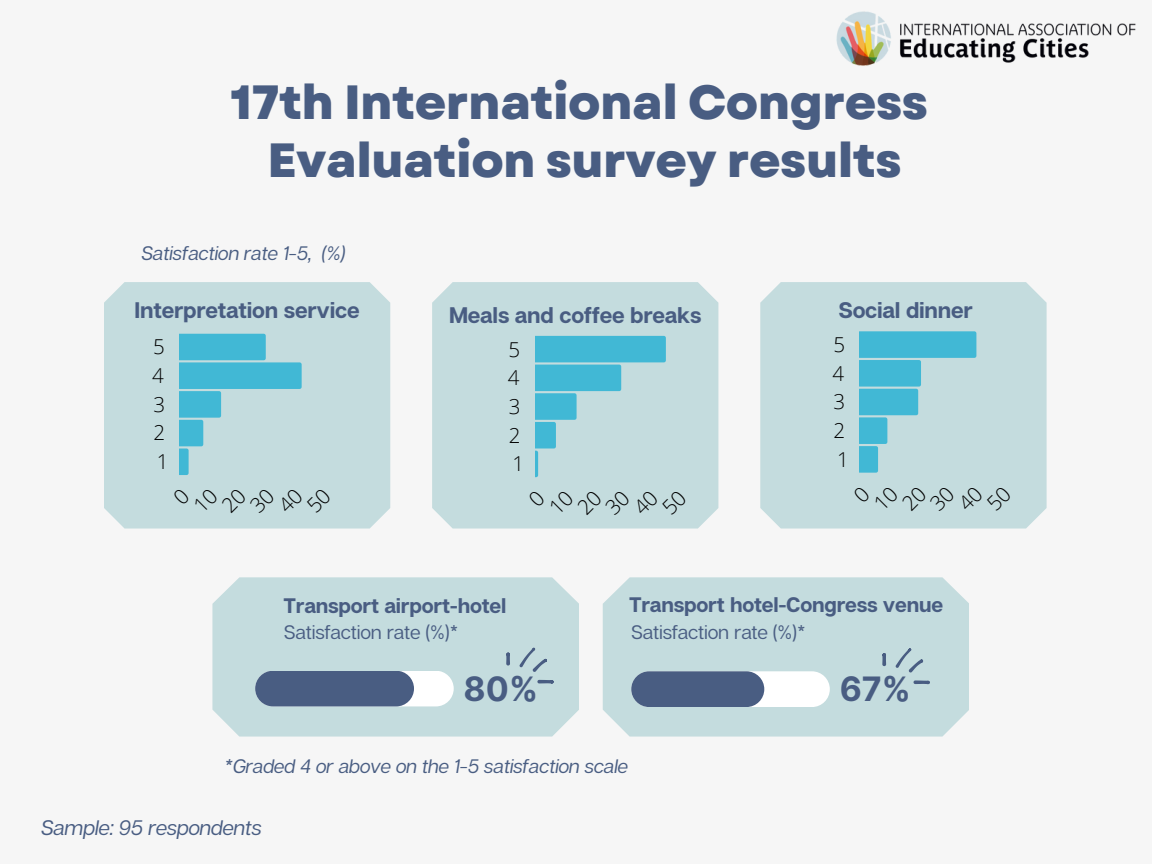
<style>
.page{position:relative;width:1152px;height:864px;background:#f6f6f6}
.page>*{position:absolute;margin:0;border:0;box-sizing:border-box;transform-origin:0 0}
.t1{font:800 48px/57.3px "Garet";letter-spacing:-.01em;color:#495d82;text-align:center}
.t2{font:700 33.6px "Inter";color:#495d82}
.t3{font:700 22.5px "Articulat CF";letter-spacing:-.01em;color:#495d82}
.t4{font:700 21px "Articulat CF";letter-spacing:-.01em;color:#495d82}
.t5{font:italic 21px "Articulat CF";letter-spacing:-.01em;color:#495d82}
.t6{font:300 20.55px/28.7px "Open Sans";color:#000}
.t7{font:italic 19.5px "Articulat CF";letter-spacing:-.01em;color:#495d82}
.t8{font:19.5px "Articulat CF";letter-spacing:-.01em;color:#495d82}
</style>
<div class="page">
<div style="left:104px;top:282px;width:286px;height:247px;background:#c4dcde"></div>
<svg style="left:180px;top:334px;width:122px;height:141px"></svg>
<img style="left:836px;top:11px;width:300px;height:55px">
<div style="left:212px;top:577px;width:367px;height:160px;background:#c4dcde"></div>
<div style="left:432px;top:282px;width:286px;height:247px;background:#c4dcde"></div>
<svg style="left:535px;top:336px;width:131px;height:141px"></svg>
<div style="left:760px;top:282px;width:286px;height:247px;background:#c4dcde"></div>
<svg style="left:860px;top:331px;width:116px;height:142px"></svg>
<div style="left:255px;top:671px;width:199px;height:35px;background:#fff;border-radius:18px"></div>
<div style="left:255px;top:671px;width:159px;height:35px;background:#495d82;border-radius:18px"></div>
<svg style="left:506px;top:653px;width:4px;height:13px"></svg>
<svg style="left:520px;top:648px;width:27px;height:24px"></svg>
<svg style="left:537px;top:680px;width:17px;height:4px"></svg>
<div style="left:603px;top:577px;width:366px;height:160px;background:#c4dcde"></div>
<div style="left:631px;top:671px;width:199px;height:36px;background:#fff;border-radius:18px"></div>
<div style="left:631px;top:671px;width:133px;height:36px;background:#495d82;border-radius:18px"></div>
<svg style="left:882px;top:653px;width:4px;height:13px"></svg>
<svg style="left:896px;top:648px;width:27px;height:25px"></svg>
<svg style="left:914px;top:680px;width:16px;height:4px"></svg>
<div style="left:173px;top:488px;width:159px;height:26px;background:#c4dcde"></div>
<div style="left:528px;top:490px;width:159px;height:26px;background:#c4dcde"></div>
<div style="left:853px;top:485px;width:159px;height:27px;background:#c4dcde"></div>
<h1 class="t1" style="left:231px;top:74px;width:699px">17th International Congress<br>Evaluation survey results</h1>
<h2 class="t7" style="left:141px;top:240px;width:206px">Satisfaction rate 1-5, (%)</h2>
<h2 class="t3" style="left:135px;top:296px;width:227px">Interpretation service</h2>
<p class="t6" style="left:152px;top:332px;width:18px">5<br>4<br>3<br>2<br>1</p>
<h2 class="t3" style="left:449px;top:301px;width:254px">Meals and coffee breaks</h2>
<p class="t6" style="left:508px;top:334px;width:18px">5<br>4<br>3<br>2<br>1</p>
<h2 class="t3" style="left:838px;top:296px;width:136px">Social dinner</h2>
<p class="t6" style="left:832px;top:330px;width:18px">5<br>4<br>3<br>2<br>1</p>
<p class="t4" style="left:283px;top:593px;width:225px">Transport airport-hotel</p>
<h2 class="t4" style="left:629px;top:592px;width:316px">Transport hotel-Congress venue</h2>
<p class="t8" style="left:284px;top:620px;width:176px">Satisfaction rate (%)*</p>
<h2 class="t2" style="left:840px;top:669px;width:73px">67%</h2>
<p class="t8" style="left:631px;top:620px;width:176px">Satisfaction rate (%)*</p>
<h2 class="t2" style="left:464px;top:668px;width:76px">80%</h2>
<p class="t7" style="left:224px;top:754px;width:406px">*Graded 4 or above on the 1-5 satisfaction scale</p>
<h3 class="t5" style="left:41px;top:814px;width:222px">Sample: 95 respondents</h3>
</div>
